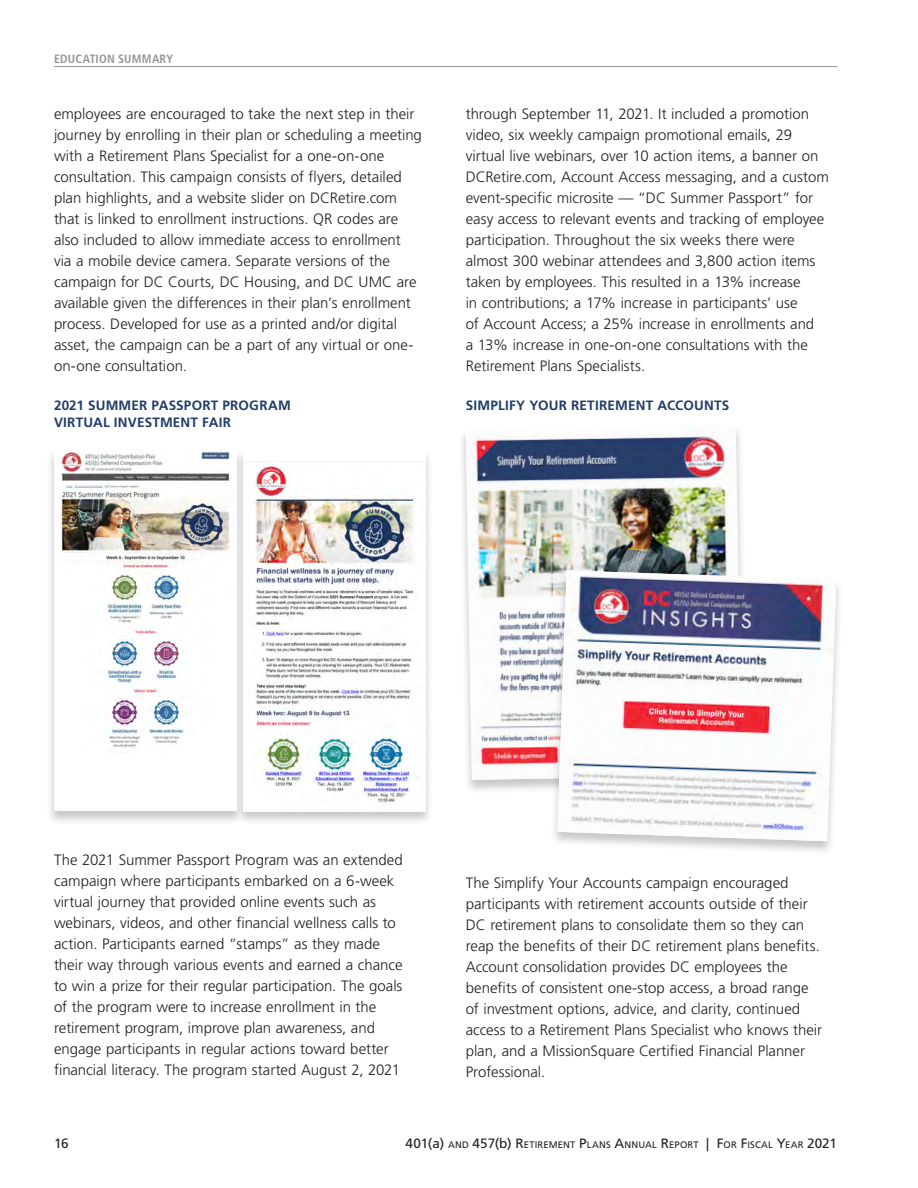
<style>
.page{position:relative;width:918px;height:1188px;background:#fff}
.page>*{position:absolute;margin:0;border:0;box-sizing:border-box;transform-origin:0 0}
.Body_0_1875{font:300 15px/21px "Frutiger LT Std";color:#231f20}
.Subhead_9_BOLD_AC_53{font:700 13.5px "Frutiger LT Std";letter-spacing:.015em;color:#213d69}
.t1{font:13.5px "Frutiger LT Std";color:#231f20}
.Header_RIGHT{font:700 condensed 12px "Frutiger LT Std";letter-spacing:.02em;color:#939598}
.t2{font:9.45px "Frutiger LT Std";letter-spacing:.02em;color:#231f20}
.s1{font-size:13.5px}
</style>
<div class="page">
<div style="left:235px;top:448px;width:198px;height:377px;background:#231f20;opacity:.25"></div>
<img style="left:244px;top:450px;width:181px;height:361px">
<div style="left:46px;top:448px;width:198px;height:377px;background:#231f20;opacity:.25"></div>
<div style="left:54px;top:450px;width:182px;height:361px;background:#fff"></div>
<img style="left:58px;top:450px;width:174px;height:298px">
<div style="left:458px;top:424px;width:292px;height:370px;background:#231f20;opacity:.25"></div>
<img style="left:466px;top:425px;width:276px;height:355px">
<div style="left:550px;top:570px;width:294px;height:285px;background:#231f20;opacity:.25"></div>
<img style="left:557px;top:570px;width:279px;height:271px">
<hr style="left:54px;top:66px;width:783px;height:1px;background:#939598">
<p class="Header_RIGHT" style="left:54px;top:52px;width:121px">EDUCATION SUMMARY</p>
<p class="Body_0_1875" style="left:54px;top:104px;width:369px">employees are encouraged to take the next step in their journey by enrolling in their plan or scheduling a meeting with a Retirement Plans Specialist for a one-on-one consultation. This campaign consists of flyers, detailed plan highlights, and a website slider on DCRetire.com that is linked to enrollment instructions. QR codes are also included to allow immediate access to enrollment<br>via a mobile device camera. Separate versions of the campaign for DC Courts, DC Housing, and DC UMC are available given the differences in their plan’s enrollment process. Developed for use as a printed and/or digital asset, the campaign can be a part of any virtual or one&shy;on-one consultation.</p>
<p class="Subhead_9_BOLD_AC_53" style="left:54px;top:397px;width:238px">2021 SUMMER PASSPORT PROGRAM</p>
<p class="Subhead_9_BOLD_AC_53" style="left:54px;top:415px;width:179px">VIRTUAL INVESTMENT FAIR</p>
<p class="Body_0_1875" style="left:466px;top:104px;width:365px">through September 11, 2021. It included a promotion video, six weekly campaign promotional emails, 29 virtual live webinars, over 10 action items, a banner on DCRetire.com, Account Access messaging, and a custom event-specific microsite — “DC Summer Passport” for easy access to relevant events and tracking of employee participation. Throughout the six weeks there were almost 300 webinar attendees and 3,800 action items taken by employees. This resulted in a 13% increase<br>in contributions; a 17% increase in participants’ use<br>of Account Access; a 25% increase in enrollments and<br>a 13% increase in one-on-one consultations with the Retirement Plans Specialists.</p>
<p class="Subhead_9_BOLD_AC_53" style="left:466px;top:397px;width:265px">SIMPLIFY YOUR RETIREMENT ACCOUNTS</p>
<p class="Body_0_1875" style="left:54px;top:849px;width:350px">The 2021 Summer Passport Program was an extended campaign where participants embarked on a 6-week virtual journey that provided online events such as webinars, videos, and other financial wellness calls to action. Participants earned “stamps” as they made their way through various events and earned a chance to win a prize for their regular participation. The goals of the program were to increase enrollment in the retirement program, improve plan awareness, and engage participants in regular actions toward better financial literacy. The program started August 2, 2021</p>
<p class="Body_0_1875" style="left:466px;top:873px;width:358px">The Simplify Your Accounts campaign encouraged participants with retirement accounts outside of their DC retirement plans to consolidate them so they can reap the benefits of their DC retirement plans benefits.<br>Account consolidation provides DC employees the benefits of consistent one-stop access, a broad range of investment options, advice, and clarity, continued access to a Retirement Plans Specialist who knows their plan, and a MissionSquare Certified Financial Planner Professional.</p>
<p class="t1" style="left:54px;top:1135px;width:16px">16</p>
<p class="t2" style="left:406px;top:1139px;width:433px"><span class="s1">401(</span><span class="s1">a</span><span class="s1">)</span> AND <span class="s1">457(</span><span class="s1">b</span><span class="s1">) R</span>ETIREMENT <span class="s1">P</span>LANS <span class="s1">A</span>NNUAL <span class="s1">R</span>EPORT <span class="s1">| F</span>OR <span class="s1">F</span>ISCAL <span class="s1">Y</span>EAR <span class="s1">2021</span></p>
</div>
